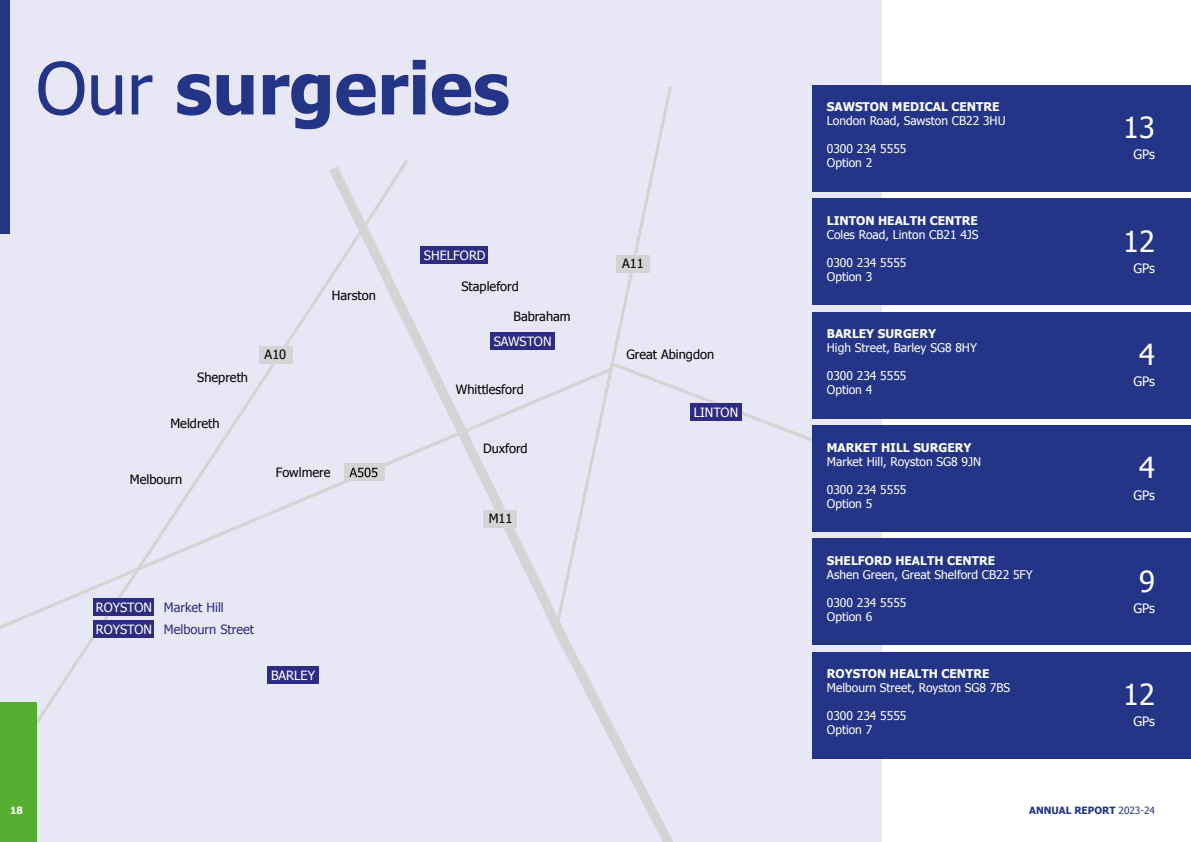
<style>
.page{position:relative;width:1191px;height:842px;background:#fff}
.page>*{position:absolute;margin:0;border:0;box-sizing:border-box;transform-origin:0 0}
.t1{font:700 71.8px "Tahoma";color:#243588}
.t2{font:29px "Tahoma";color:#fff}
.t3{font:13px "Tahoma";color:#fff}
.t4{font:12.8px "Tahoma";color:#000}
.t5{font:12.8px "Tahoma";color:#2e2b83}
.t6{font:12.8px "Tahoma";color:#fff}
.t7{font:12px/14px "Tahoma";color:#fff}
.t8{font:700 12px "Tahoma";color:#fff}
.t9{font:700 10px "Tahoma";color:#243588}
.t10{font:700 10px "Tahoma";color:#fff}
.s1{font-weight:400}
.s2{color:#fff}
</style>
<div class="page">
<div style="left:0;top:0;width:882px;height:842px;background:#e8e7f5"></div>
<svg style="left:737px;top:403px;width:94px;height:39px"></svg>
<svg style="left:0;top:290px;width:321px;height:547px"></svg>
<svg style="left:321px;top:160px;width:416px;height:682px"></svg>
<svg style="left:553px;top:87px;width:121px;height:543px"></svg>
<div style="left:93px;top:620px;width:60px;height:17px;background:#2e2b83"></div>
<svg style="left:349px;top:468px;width:28px;height:9px"></svg>
<div style="left:483px;top:510px;width:34px;height:17px;background:#d5d4d4"></div>
<div style="left:616px;top:255px;width:34px;height:18px;background:#d5d4d4"></div>
<div style="left:259px;top:346px;width:34px;height:17px;background:#d5d4d4"></div>
<div style="left:93px;top:599px;width:60px;height:17px;background:#2e2b83"></div>
<div style="left:420px;top:247px;width:68px;height:17px;background:#2e2b83"></div>
<div style="left:490px;top:332px;width:64px;height:18px;background:#2e2b83"></div>
<div style="left:690px;top:404px;width:52px;height:17px;background:#2e2b83"></div>
<div style="left:267px;top:666px;width:51px;height:17px;background:#2e2b83"></div>
<div style="left:812px;top:85px;width:379px;height:106px;background:#243588"></div>
<div style="left:812px;top:198px;width:379px;height:107px;background:#243588"></div>
<div style="left:812px;top:312px;width:379px;height:106px;background:#243588"></div>
<div style="left:812px;top:425px;width:379px;height:106px;background:#243588"></div>
<div style="left:812px;top:539px;width:379px;height:106px;background:#243588"></div>
<div style="left:812px;top:652px;width:379px;height:106px;background:#243588"></div>
<div style="left:0;top:0;width:10px;height:234px;background:#243588"></div>
<div style="left:0;top:702px;width:36px;height:140px;background:#56af31"></div>
<h1 class="t1" style="left:36px;top:38px;width:475px"><span class="s1">Our</span> surgeries</h1>
<p class="t4" style="left:332px;top:287px;width:46px">Harston</p>
<p class="t4" style="left:197px;top:368px;width:52px">Shepreth</p>
<p class="t4" style="left:170px;top:415px;width:51px">Meldreth</p>
<p class="t4" style="left:130px;top:470px;width:54px">Melbourn</p>
<p class="t4" style="left:265px;top:346px;width:23px">A10</p>
<p class="t4" style="left:276px;top:464px;width:56px">Fowlmere</p>
<p class="t5" style="left:96px;top:599px;width:130px"><span class="s2">ROYSTON</span> Market Hill</p>
<p class="t5" style="left:96px;top:620px;width:160px"><span class="s2">ROYSTON</span> Melbourn Street</p>
<p class="t6" style="left:271px;top:666px;width:46px">BARLEY</p>
<p class="t6" style="left:424px;top:247px;width:63px">SHELFORD</p>
<p class="t4" style="left:461px;top:277px;width:59px">Stapleford</p>
<p class="t4" style="left:513px;top:308px;width:59px">Babraham</p>
<p class="t6" style="left:493px;top:333px;width:59px">SAWSTON</p>
<p class="t4" style="left:456px;top:380px;width:69px">Whittlesford</p>
<p class="t4" style="left:483px;top:439px;width:46px">Duxford</p>
<p class="t4" style="left:488px;top:509px;width:25px">M11</p>
<p class="t10" style="left:10px;top:803px;width:14px">18</p>
<p class="t4" style="left:622px;top:255px;width:23px">A11</p>
<p class="t4" style="left:626px;top:346px;width:89px">Great Abingdon</p>
<p class="t6" style="left:694px;top:404px;width:46px">LINTON</p>
<p class="t8" style="left:827px;top:99px;width:174px">SAWSTON MEDICAL CENTRE</p>
<p class="t7" style="left:827px;top:114px;width:180px">London Road, Sawston CB22 3HU</p>
<p class="t7" style="left:827px;top:142px;width:81px">0300 234 5555<br>Option 2</p>
<p class="t8" style="left:827px;top:212px;width:152px">LINTON HEALTH CENTRE</p>
<p class="t7" style="left:827px;top:227px;width:153px">Coles Road, Linton CB21 4JS</p>
<p class="t7" style="left:827px;top:255px;width:81px">0300 234 5555<br>Option 3</p>
<p class="t8" style="left:827px;top:325px;width:111px">BARLEY SURGERY</p>
<p class="t7" style="left:827px;top:340px;width:152px">High Street, Barley SG8 8HY</p>
<p class="t7" style="left:827px;top:368px;width:81px">0300 234 5555<br>Option 4</p>
<p class="t8" style="left:827px;top:439px;width:146px">MARKET HILL SURGERY</p>
<p class="t7" style="left:827px;top:454px;width:156px">Market Hill, Royston SG8 9JN</p>
<p class="t7" style="left:827px;top:482px;width:81px">0300 234 5555<br>Option 5</p>
<p class="t8" style="left:827px;top:552px;width:170px">SHELFORD HEALTH CENTRE</p>
<p class="t7" style="left:827px;top:567px;width:207px">Ashen Green, Great Shelford CB22 5FY</p>
<p class="t7" style="left:827px;top:595px;width:81px">0300 234 5555<br>Option 6</p>
<p class="t8" style="left:827px;top:666px;width:164px">ROYSTON HEALTH CENTRE</p>
<p class="t7" style="left:827px;top:680px;width:185px">Melbourn Street, Royston SG8 7BS</p>
<p class="t7" style="left:827px;top:708px;width:81px">0300 234 5555<br>Option 7</p>
<h2 class="t2" style="left:1123px;top:108px;width:33px">13</h2>
<p class="t3" style="left:1133px;top:146px;width:23px">GPs</p>
<h2 class="t2" style="left:1123px;top:222px;width:33px">12</h2>
<p class="t3" style="left:1133px;top:259px;width:23px">GPs</p>
<h2 class="t2" style="left:1139px;top:335px;width:17px">4</h2>
<p class="t3" style="left:1133px;top:373px;width:23px">GPs</p>
<h2 class="t2" style="left:1139px;top:448px;width:17px">4</h2>
<p class="t3" style="left:1133px;top:486px;width:23px">GPs</p>
<h2 class="t2" style="left:1139px;top:562px;width:17px">9</h2>
<p class="t3" style="left:1133px;top:600px;width:23px">GPs</p>
<h2 class="t2" style="left:1123px;top:675px;width:33px">12</h2>
<p class="t3" style="left:1133px;top:713px;width:23px">GPs</p>
<p class="t9" style="left:1029px;top:803px;width:127px">ANNUAL REPORT <span class="s1">2023-24</span></p>
</div>
